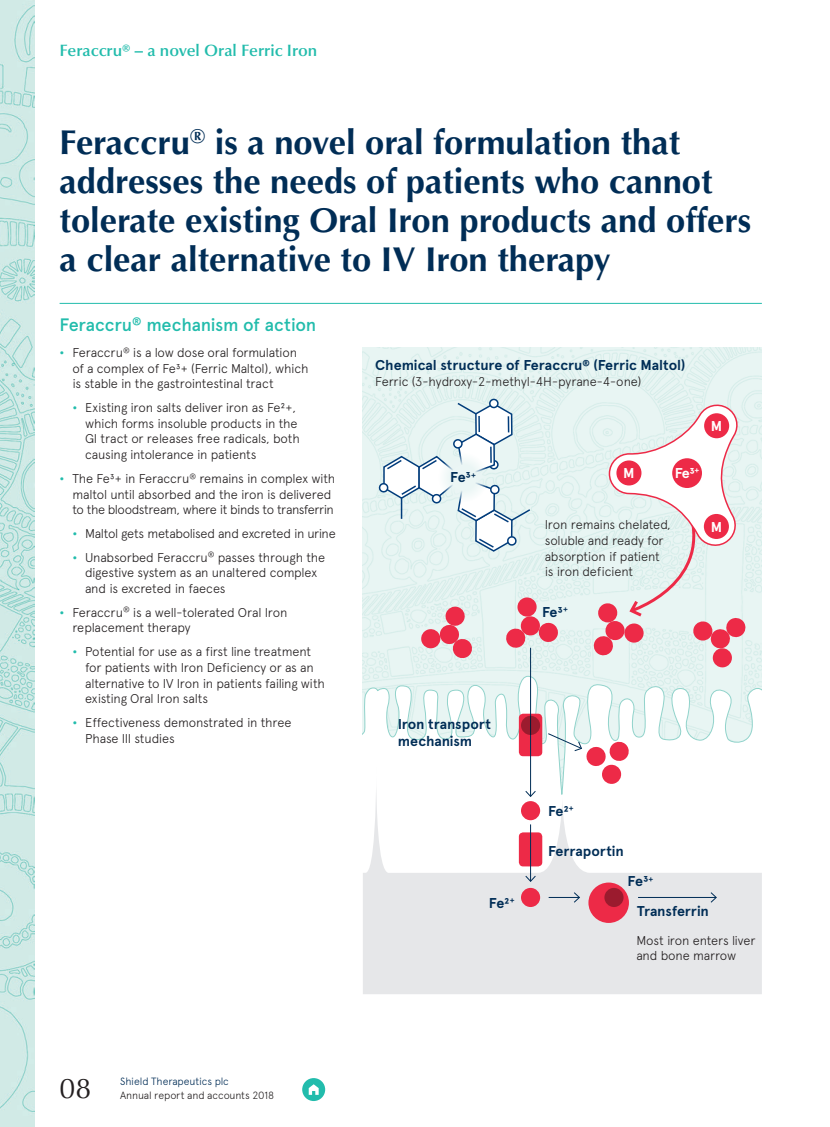
<style>
.page{position:relative;width:830px;height:1127px;background:#fff}
.page>*{position:absolute;margin:0;border:0;box-sizing:border-box;transform-origin:0 0}
.Main_Heading{font:700 34.5px/39px "Optima LT Std";color:#002d56}
.t1{font:28.5px "Optima LT Std";color:#231f20}
.t2{font:500 18px "Apercu Pro";letter-spacing:-.01em;color:#22bcac}
.Page_Header{font:600 16.5px "Optima LT Std";color:#22bcac}
.Subhead_1{font:700 14.25px/17.2px "Apercu Pro";letter-spacing:-.005em;color:#002d56}
.Subhead_1-2{font:700 14.25px "Apercu Pro";color:#fff}
.Body_Text{font:300 12.75px/15.8px "Apercu Pro";letter-spacing:-.015em;color:#231f20}
.t3{font:300 10.5px "Apercu Pro";letter-spacing:-.01em;color:#231f20}
.t4{font:300 10.5px "Apercu Pro";letter-spacing:-.01em;color:#002d56}
.s1{font-weight:700;color:#22bcac}
</style>
<div class="page">
<img style="left:0;top:0;width:34px;height:1127px">
<svg style="left:302px;top:1078px;width:23px;height:23px"></svg>
<img style="left:362px;top:348px;width:399px;height:327px">
<svg style="left:362px;top:675px;width:399px;height:92px"></svg>
<hr style="left:60px;top:303px;width:701px;height:1px;background:#22bcac">
<svg style="left:363px;top:767px;width:398px;height:227px;fill:#e6e7e9"></svg>
<div style="left:588px;top:882px;width:40px;height:41px;background:#ed2a47;border-radius:50%"></div>
<svg style="left:504px;top:597px;width:55px;height:52px;background:#e8a3ad"></svg>
<svg style="left:420px;top:605px;width:53px;height:54px;background:#e7a2ac"></svg>
<div style="left:520px;top:801px;width:20px;height:19px;background:#ed2a47;border-radius:50%"></div>
<div style="left:520px;top:888px;width:20px;height:19px;background:#ed2a47;border-radius:50%"></div>
<div style="left:604px;top:888px;width:19px;height:19px;background:#9b1b2e;border-radius:50%"></div>
<div style="left:518px;top:714px;width:24px;height:42px;background:#ed2a47;border-radius:4px"></div>
<div style="left:518px;top:832px;width:24px;height:34px;background:#ed2a47;border-radius:4px"></div>
<hr style="left:530px;top:648px;width:1px;height:148px;background:#002d56">
<svg style="left:524px;top:790px;width:12px;height:7px"></svg>
<hr style="left:530px;top:824px;width:1px;height:57px;background:#002d56">
<svg style="left:524px;top:875px;width:12px;height:7px"></svg>
<hr style="left:548px;top:897px;width:31px;height:1px;background:#002d56">
<svg style="left:573px;top:891px;width:7px;height:12px"></svg>
<svg style="left:547px;top:733px;width:82px;height:52px"></svg>
<hr style="left:637px;top:897px;width:78px;height:1px;background:#002d56">
<svg style="left:709px;top:891px;width:8px;height:12px"></svg>
<svg style="left:520px;top:716px;width:20px;height:19px"></svg>
<svg style="left:592px;top:400px;width:154px;height:268px"></svg>
<div style="left:703px;top:413px;width:25px;height:25px;background:#ed2a47;border-radius:50%"></div>
<div style="left:616px;top:460px;width:25px;height:25px;background:#ed2a47;border-radius:50%"></div>
<div style="left:703px;top:514px;width:25px;height:25px;background:#ed2a47;border-radius:50%"></div>
<div style="left:672px;top:458px;width:29px;height:30px;background:#ed2a47;border-radius:50%"></div>
<div style="left:489px;top:399px;width:9px;height:9px;border:2px solid #013c7b;border-radius:50%"></div>
<svg style="left:377px;top:401px;width:154px;height:152px"></svg>
<svg style="left:438px;top:452px;width:49px;height:50px;fill:#ebf6f5"></svg>
<p class="Page_Header" style="left:60px;top:41px;width:259px">Feraccru® – a novel Oral Ferric Iron</p>
<p class="Main_Heading" style="left:60px;top:124px;width:692px">Feraccru<sup>®</sup> is a novel oral formulation that addresses the needs of patients who cannot tolerate existing Oral Iron products and offers a clear alternative to IV Iron therapy</p>
<p class="t2" style="left:60px;top:311px;width:258px">Feraccru<sup>®</sup> mechanism of action</p>
<p class="Body_Text" style="left:72px;top:343px;width:238px;text-indent:-13px"><span class="s1">•</span> Feraccru<sup>®</sup> is a low dose oral formulation of a complex of Fe³+ (Ferric Maltol), which is stable in the gastrointestinal tract</p>
<p class="Body_Text" style="left:85px;top:398px;width:216px;text-indent:-13px"><span class="s1">•</span> Existing iron salts deliver iron as Fe²+, which forms insoluble products in the GI tract or releases free radicals, both causing intolerance in patients</p>
<p class="Body_Text" style="left:72px;top:469px;width:264px;text-indent:-13px"><span class="s1">•</span> The Fe³+ in Feraccru<sup>®</sup> remains in complex with maltol until absorbed and the iron is delivered to the bloodstream, where it binds to transferrin</p>
<p class="Body_Text" style="left:72px;top:524px;width:265px"><span class="s1">•</span> Maltol gets metabolised and excreted in urine</p>
<p class="Body_Text" style="left:85px;top:548px;width:241px;text-indent:-13px"><span class="s1">•</span> Unabsorbed Feraccru<sup>®</sup> passes through the digestive system as an unaltered complex and is excreted in faeces</p>
<p class="Body_Text" style="left:72px;top:603px;width:216px;text-indent:-13px"><span class="s1">•</span> Feraccru<sup>®</sup> is a well-tolerated Oral Iron replacement therapy</p>
<p class="Body_Text" style="left:85px;top:642px;width:241px;text-indent:-13px"><span class="s1">•</span> Potential for use as a first line treatment for patients with Iron Deficiency or as an alternative to IV Iron in patients failing with existing Oral Iron salts</p>
<p class="Body_Text" style="left:85px;top:713px;width:208px;text-indent:-13px"><span class="s1">•</span> Effectiveness demonstrated in three<br>Phase III studies</p>
<p class="Subhead_1" style="left:375px;top:356px;width:311px">Chemical structure of Feraccru<sup>®</sup> (Ferric Maltol)</p>
<p class="Body_Text" style="left:375px;top:372px;width:267px">Ferric (3-hydroxy-2-methyl-4H-pyrane-4-one)</p>
<p class="Subhead_1-2" style="left:710px;top:415px;width:13px">M</p>
<p class="Subhead_1" style="left:450px;top:468px;width:27px">Fe³<sup>+</sup></p>
<p class="Subhead_1-2" style="left:623px;top:462px;width:13px">M</p>
<p class="Subhead_1-2" style="left:674px;top:462px;width:26px">Fe³<sup>+</sup></p>
<p class="Body_Text" style="left:544px;top:515px;width:127px">Iron remains chelated, soluble and ready for absorption if patient is iron deficient</p>
<p class="Subhead_1" style="left:542px;top:602px;width:27px">Fe³<sup>+</sup></p>
<p class="Subhead_1-2" style="left:710px;top:516px;width:13px">M</p>
<p class="Subhead_1" style="left:398px;top:715px;width:94px">Iron transport mechanism</p>
<p class="Subhead_1" style="left:547px;top:802px;width:27px">Fe²<sup>+</sup></p>
<p class="Subhead_1" style="left:547px;top:842px;width:77px">Ferraportin</p>
<p class="Subhead_1" style="left:488px;top:894px;width:27px">Fe²<sup>+</sup></p>
<p class="Subhead_1" style="left:627px;top:872px;width:27px">Fe³<sup>+</sup></p>
<p class="Subhead_1" style="left:636px;top:902px;width:73px">Transferrin</p>
<p class="Body_Text" style="left:636px;top:931px;width:120px">Most iron enters liver and bone marrow</p>
<h2 class="t1" style="left:60px;top:1071px;width:33px">08</h2>
<p class="t4" style="left:120px;top:1074px;width:110px">Shield Therapeutics plc</p>
<p class="t3" style="left:120px;top:1087px;width:155px">Annual report and accounts 2018</p>
</div>
